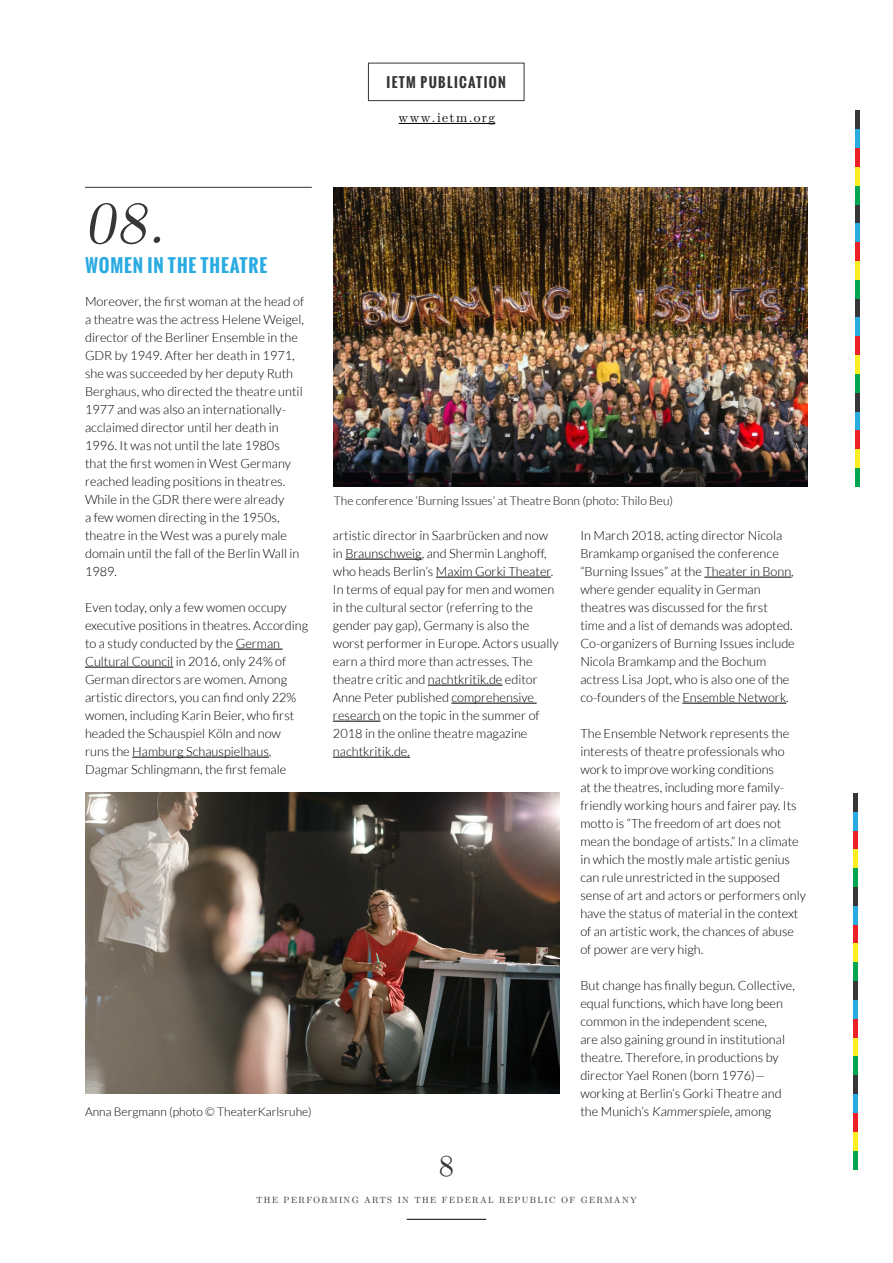
<style>
.page{position:relative;width:893px;height:1263px;background:#fff}
.page>*{position:absolute;margin:0;border:0;box-sizing:border-box;transform-origin:0 0}
.t1{font:60px "LM Roman Slant 10";color:#363639}
.t2{font:30.6px "LM Roman 10";color:#363639}
.t3{font:700 18px "Oswald";letter-spacing:.05em;color:#29abe2}
.t4{font:700 13.5px "Oswald";letter-spacing:.1em;color:#363639}
.t5{font:13.5px "LM Roman 10";letter-spacing:.1em;color:#000}
.t6{font:300 12.75px/18px "Lato";color:#000}
.t7{font:300 12px "Lato";color:#000}
.t8{font:9px "LM Roman 10";letter-spacing:.145em;color:#363639}
</style>
<div class="page">
<hr style="left:399px;top:123px;width:96px;height:1px;background:#000">
<div style="left:368px;top:63px;width:156px;height:38px;border:1px solid #363639"></div>
<hr style="left:407px;top:1219px;width:79px;height:1px;background:#000">
<hr style="left:856px;top:393px;width:4px;height:19px;background:#363639">
<hr style="left:856px;top:299px;width:4px;height:18px;background:#363639">
<hr style="left:856px;top:205px;width:4px;height:18px;background:#363639">
<hr style="left:856px;top:111px;width:4px;height:18px;background:#363639">
<hr style="left:856px;top:412px;width:4px;height:18px;background:#29abe2">
<hr style="left:856px;top:317px;width:4px;height:19px;background:#29abe2">
<hr style="left:856px;top:223px;width:4px;height:19px;background:#29abe2">
<hr style="left:856px;top:129px;width:4px;height:19px;background:#29abe2">
<hr style="left:856px;top:430px;width:4px;height:19px;background:#ec2027">
<hr style="left:856px;top:336px;width:4px;height:19px;background:#ec2027">
<hr style="left:856px;top:242px;width:4px;height:19px;background:#ec2027">
<hr style="left:856px;top:148px;width:4px;height:19px;background:#ec2027">
<hr style="left:856px;top:449px;width:4px;height:19px;background:#fcee21">
<hr style="left:856px;top:355px;width:4px;height:19px;background:#fcee21">
<hr style="left:856px;top:261px;width:4px;height:19px;background:#fcee21">
<hr style="left:856px;top:167px;width:4px;height:19px;background:#fcee21">
<hr style="left:856px;top:468px;width:4px;height:19px;background:#02a54f">
<hr style="left:856px;top:374px;width:4px;height:19px;background:#02a54f">
<hr style="left:856px;top:280px;width:4px;height:19px;background:#02a54f">
<hr style="left:856px;top:186px;width:4px;height:19px;background:#02a54f">
<hr style="left:854px;top:1075px;width:4px;height:19px;background:#363639">
<hr style="left:854px;top:981px;width:4px;height:19px;background:#363639">
<hr style="left:854px;top:887px;width:4px;height:19px;background:#363639">
<hr style="left:854px;top:793px;width:4px;height:19px;background:#363639">
<hr style="left:854px;top:1094px;width:4px;height:19px;background:#29abe2">
<hr style="left:854px;top:1000px;width:4px;height:19px;background:#29abe2">
<hr style="left:854px;top:906px;width:4px;height:19px;background:#29abe2">
<hr style="left:854px;top:812px;width:4px;height:19px;background:#29abe2">
<hr style="left:854px;top:1113px;width:4px;height:19px;background:#ec2027">
<hr style="left:854px;top:1019px;width:4px;height:19px;background:#ec2027">
<hr style="left:854px;top:925px;width:4px;height:18px;background:#ec2027">
<hr style="left:854px;top:831px;width:4px;height:18px;background:#ec2027">
<hr style="left:854px;top:1132px;width:4px;height:18px;background:#fcee21">
<hr style="left:854px;top:1038px;width:4px;height:18px;background:#fcee21">
<hr style="left:854px;top:943px;width:4px;height:19px;background:#fcee21">
<hr style="left:854px;top:849px;width:4px;height:19px;background:#fcee21">
<hr style="left:854px;top:1150px;width:4px;height:19px;background:#02a54f">
<hr style="left:854px;top:1056px;width:4px;height:19px;background:#02a54f">
<hr style="left:854px;top:962px;width:4px;height:19px;background:#02a54f">
<hr style="left:854px;top:868px;width:4px;height:19px;background:#02a54f">
<hr style="left:85px;top:187px;width:227px;height:1px;background:#363639">
<hr style="left:236px;top:649px;width:47px;height:1px;background:#000">
<hr style="left:85px;top:667px;width:88px;height:1px;background:#000">
<hr style="left:132px;top:757px;width:137px;height:1px;background:#000">
<hr style="left:345px;top:559px;width:77px;height:1px;background:#000">
<hr style="left:436px;top:577px;width:115px;height:1px;background:#000">
<hr style="left:428px;top:685px;width:74px;height:1px;background:#000">
<hr style="left:451px;top:703px;width:86px;height:1px;background:#000">
<hr style="left:333px;top:721px;width:47px;height:1px;background:#000">
<hr style="left:333px;top:757px;width:77px;height:1px;background:#000">
<hr style="left:704px;top:577px;width:87px;height:1px;background:#000">
<hr style="left:682px;top:703px;width:104px;height:1px;background:#000">
<img style="left:333px;top:188px;width:475px;height:298px">
<img style="left:85px;top:792px;width:475px;height:301px">
<p class="t4" style="left:386px;top:73px;width:121px">IETM PUBLICATION</p>
<p class="t5" style="left:399px;top:106px;width:98px">www.ietm.org</p>
<h1 class="t1" style="left:85px;top:175px;width:81px">08.</h1>
<h3 class="t3" style="left:85px;top:252px;width:184px">WOMEN IN THE THEATRE</h3>
<p class="t6" style="left:85px;top:292px;width:221px">Moreover, the first woman at the head of a theatre was the actress Helene Weigel, director of the Berliner Ensemble in the GDR by 1949. After her death in 1971, she was succeeded by her deputy Ruth Berghaus, who directed the theatre until 1977 and was also an internationally&shy;acclaimed director until her death in 1996. It was not until the late 1980s that the first women in West Germany reached leading positions in theatres.<br>While in the GDR there were already<br>a few women directing in the 1950s, theatre in the West was a purely male domain until the fall of the Berlin Wall in 1989.</p>
<p class="t6" style="left:85px;top:599px;width:225px">Even today, only a few women occupy executive positions in theatres. According to a study conducted by the German Cultural Council in 2016, only 24% of German directors are women. Among artistic directors, you can find only 22% women, including Karin Beier, who first headed the Schauspiel Köln and now runs the Hamburg Schauspielhaus, Dagmar Schlingmann, the first female</p>
<p class="t7" style="left:85px;top:1105px;width:228px">Anna Bergmann (photo © TheaterKarlsruhe)</p>
<p class="t7" style="left:334px;top:494px;width:341px">The conference ‘Burning Issues’ at Theatre Bonn (photo: Thilo Beu)</p>
<p class="t6" style="left:333px;top:526px;width:227px">artistic director in Saarbrücken and now in Braunschweig, and Shermin Langhoff, who heads Berlin’s Maxim Gorki Theater.<br>In terms of equal pay for men and women in the cultural sector (referring to the gender pay gap), Germany is also the worst performer in Europe. Actors usually earn a third more than actresses. The theatre critic and nachtkritik.de editor Anne Peter published comprehensive research on the topic in the summer of 2018 in the online theatre magazine nachtkritik.de.</p>
<p class="t6" style="left:580px;top:526px;width:216px">In March 2018, acting director Nicola Bramkamp organised the conference “Burning Issues” at the Theater in Bonn, where gender equality in German theatres was discussed for the first time and a list of demands was adopted.<br>Co-organizers of Burning Issues include Nicola Bramkamp and the Bochum actress Lisa Jopt, who is also one of the co-founders of the Ensemble Network.</p>
<p class="t6" style="left:580px;top:725px;width:227px">The Ensemble Network represents the interests of theatre professionals who work to improve working conditions<br>at the theatres, including more family&shy;friendly working hours and fairer pay. Its motto is “The freedom of art does not mean the bondage of artists.” In a climate in which the mostly male artistic genius can rule unrestricted in the supposed sense of art and actors or performers only have the status of material in the context of an artistic work, the chances of abuse of power are very high.</p>
<p class="t6" style="left:580px;top:977px;width:216px">But change has finally begun. Collective, equal functions, which have long been common in the independent scene,<br>are also gaining ground in institutional theatre. Therefore, in productions by director Yael Ronen (born 1976)— working at Berlin’s Gorki Theatre and the Munich’s Kammerspiele, among</p>
<h2 class="t2" style="left:439px;top:1141px;width:17px">8</h2>
<p class="t8" style="left:256px;top:1193px;width:382px">THE PERFORMING ARTS IN THE FEDERAL REPUBLIC OF GERMANY</p>
</div>
